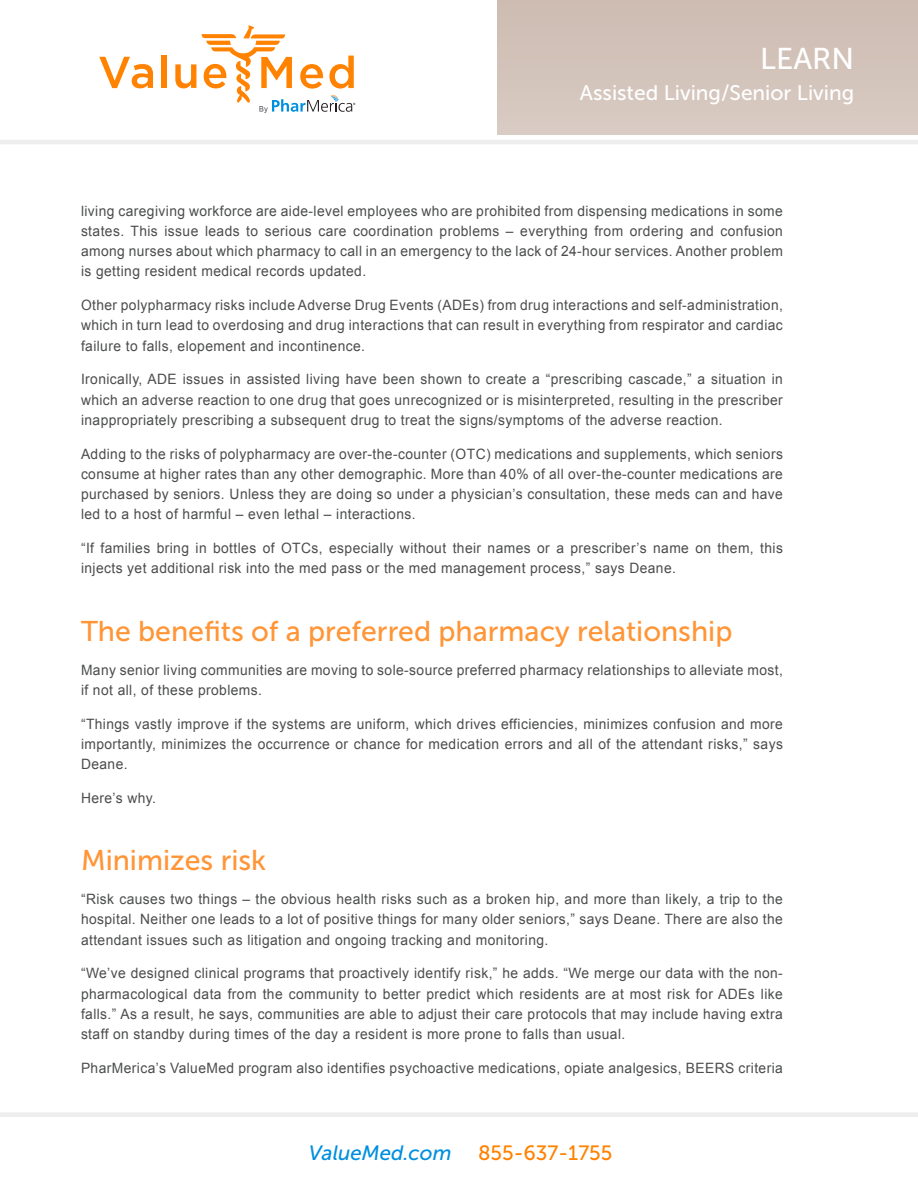
<style>
.page{position:relative;width:918px;height:1188px;background:#fff}
.page>*{position:absolute;margin:0;border:0;box-sizing:border-box;transform-origin:0 0}
.t1{font:30px "Museo Sans 500";color:#fff}
.Normal_Paragraph{font:28.5px "Museo Sans 500";color:#ff9536}
.t2{font:21px "Museo Sans 500";color:#fff}
.t3{font:italic 20.7px "Museo Sans 500";color:#008fde}
.t4{font:20.7px "Museo Sans 500";color:#ff8200}
.Normal_Paragraph-2{font:14.25px/20.2px "Arial";letter-spacing:.03em;color:#4b4c4d;text-align:justify}
</style>
<div class="page">
<div style="left:497px;top:0;width:421px;height:135px;background:#d2c3b9"></div>
<svg style="left:99px;top:57px;width:54px;height:31px"></svg>
<div style="left:161px;top:55px;width:6px;height:33px;background:#ff8200"></div>
<svg style="left:175px;top:64px;width:21px;height:24px"></svg>
<svg style="left:202px;top:25px;width:153px;height:88px"></svg>
<hr style="left:0;top:140px;width:918px;height:4px;background:#eeeeef">
<div style="left:0;top:1112px;width:918px;height:5px;background:#eeeeef"></div>
<h1 class="t1" style="left:760px;top:42px;width:95px">LEARN</h1>
<h3 class="t2" style="left:580px;top:81px;width:276px">Assisted Living/Senior Living</h3>
<p class="Normal_Paragraph-2" style="left:81px;top:201px;width:703px">living caregiving workforce are aide-level employees who are prohibited from dispensing medications in some states. This issue leads to serious care coordination problems – everything from ordering and confusion among nurses about which pharmacy to call in an emergency to the lack of 24-hour services. Another problem is getting resident medical records updated.</p>
<p class="Normal_Paragraph-2" style="left:81px;top:295px;width:703px">Other polypharmacy risks include Adverse Drug Events (ADEs) from drug interactions and self-administration, which in turn lead to overdosing and drug interactions that can result in everything from respirator and cardiac failure to falls, elopement and incontinence.</p>
<p class="Normal_Paragraph-2" style="left:81px;top:369px;width:703px">Ironically, ADE issues in assisted living have been shown to create a “prescribing cascade,” a situation in which an adverse reaction to one drug that goes unrecognized or is misinterpreted, resulting in the prescriber inappropriately prescribing a subsequent drug to treat the signs/symptoms of the adverse reaction.</p>
<p class="Normal_Paragraph-2" style="left:81px;top:444px;width:703px">Adding to the risks of polypharmacy are over-the-counter (OTC) medications and supplements, which seniors consume at higher rates than any other demographic. More than 40% of all over-the-counter medications are purchased by seniors. Unless they are doing so under a physician’s consultation, these meds can and have led to a host of harmful – even lethal – interactions.</p>
<p class="Normal_Paragraph-2" style="left:81px;top:538px;width:703px">“If families bring in bottles of OTCs, especially without their names or a prescriber’s name on them, this injects yet additional risk into the med pass or the med management process,” says Deane.</p>
<p class="Normal_Paragraph" style="left:81px;top:615px;width:653px">The benefits of a preferred pharmacy relationship</p>
<p class="Normal_Paragraph-2" style="left:81px;top:660px;width:703px">Many senior living communities are moving to sole-source preferred pharmacy relationships to alleviate most, if not all, of these problems.</p>
<p class="Normal_Paragraph-2" style="left:81px;top:714px;width:703px">“Things vastly improve if the systems are uniform, which drives efficiencies, minimizes confusion and more importantly, minimizes the occurrence or chance for medication errors and all of the attendant risks,” says Deane.</p>
<p class="Normal_Paragraph-2" style="left:81px;top:788px;width:77px">Here’s why.</p>
<p class="Normal_Paragraph" style="left:81px;top:845px;width:187px">Minimizes risk</p>
<p class="Normal_Paragraph-2" style="left:81px;top:889px;width:703px">“Risk causes two things – the obvious health risks such as a broken hip, and more than likely, a trip to the hospital. Neither one leads to a lot of positive things for many older seniors,” says Deane. There are also the attendant issues such as litigation and ongoing tracking and monitoring.</p>
<p class="Normal_Paragraph-2" style="left:81px;top:963px;width:703px">“We’ve designed clinical programs that proactively identify risk,” he adds. “We merge our data with the non&shy;pharmacological data from the community to better predict which residents are at most risk for ADEs like falls.” As a result, he says, communities are able to adjust their care protocols that may include having extra staff on standby during times of the day a resident is more prone to falls than usual.</p>
<p class="Normal_Paragraph-2" style="left:81px;top:1058px;width:703px">PharMerica’s ValueMed program also identifies psychoactive medications, opiate analgesics, BEERS criteria</p>
<h3 class="t3" style="left:309px;top:1141px;width:144px">ValueMed.com</h3>
<h3 class="t4" style="left:478px;top:1141px;width:136px">855-637-1755</h3>
</div>
